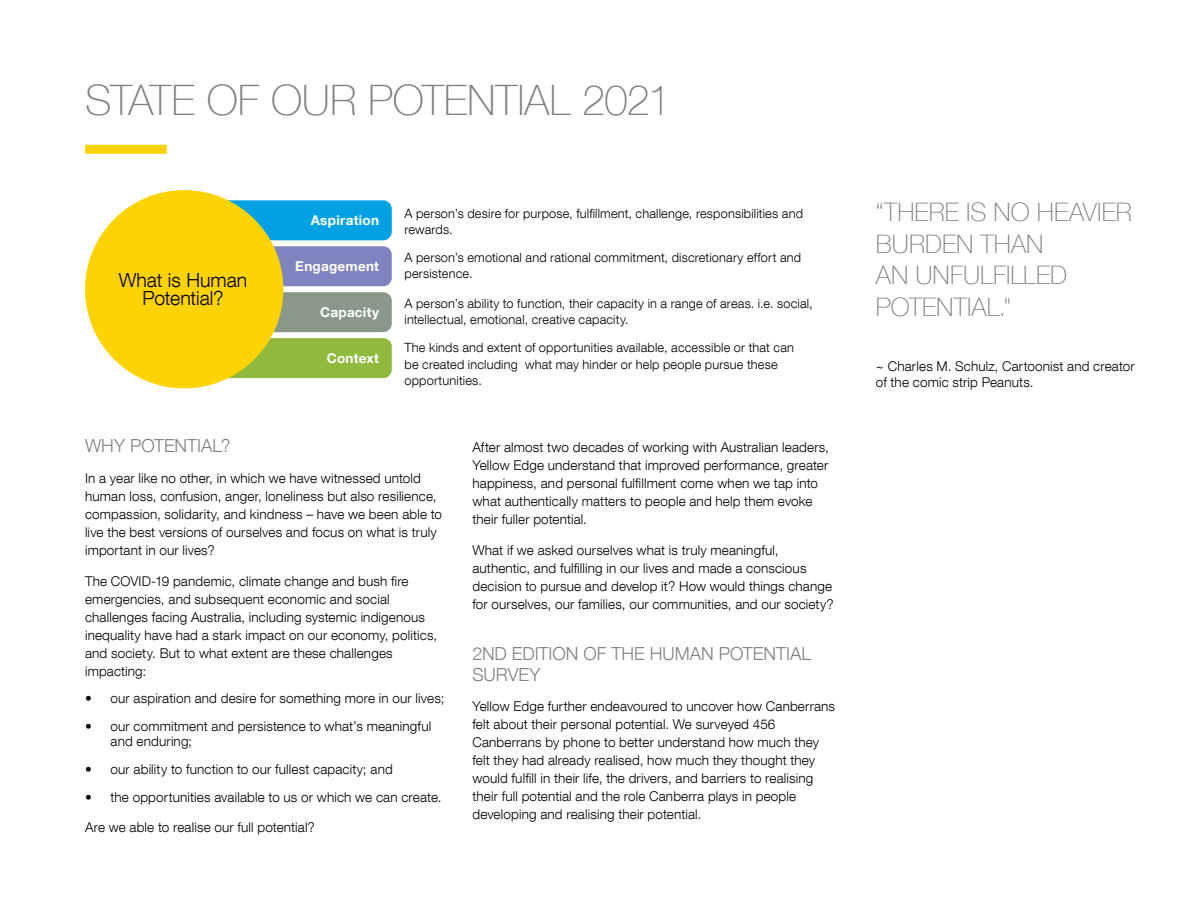
<style>
.page{position:relative;width:1200px;height:900px;background:#fff}
.page>*{position:absolute;margin:0;border:0;box-sizing:border-box;transform-origin:0 0}
.Heading_1{font:100 42px "Helvetica Neue LT Com";letter-spacing:-.005em;color:#808080}
.t1{font:100 25.5px/31.5px "Helvetica Neue LT Com";letter-spacing:.005em;color:#808080}
.Table_heading{font:300 19.5px/18px "Helvetica Neue LT Com";color:#000;text-align:center}
.Heading_2{font:300 18px/21px "Helvetica Neue LT Com";color:#808080}
.Text{font:300 13.5px/18px "Helvetica Neue LT Com";letter-spacing:.01em;color:#000}
.Table_heading-2{font:700 13.5px "Helvetica Neue LT Com";letter-spacing:.02em;color:#fff}
.Table_text{font:300 12.75px/16.5px "Helvetica Neue LT Com";letter-spacing:.015em;color:#000}
</style>
<div class="page">
<div style="left:85px;top:145px;width:82px;height:9px;background:#fed304"></div>
<div style="left:166px;top:200px;width:226px;height:40px;background:#00a1e3;border-radius:9px"></div>
<div style="left:166px;top:292px;width:226px;height:40px;background:#89988a;border-radius:9px"></div>
<div style="left:166px;top:246px;width:226px;height:40px;background:#7f84c0;border-radius:9px"></div>
<div style="left:166px;top:338px;width:226px;height:40px;background:#90b93d;border-radius:9px"></div>
<div style="left:85px;top:190px;width:198px;height:198px;background:#fed304;border-radius:50%"></div>
<p class="Heading_1" style="left:85px;top:75px;width:588px">STATE OF OUR POTENTIAL 2021</p>
<p class="Table_heading" style="left:119px;top:271px;width:130px">What is Human<br>Potential?</p>
<p class="Table_heading-2" style="left:311px;top:212px;width:70px">Aspiration</p>
<p class="Table_heading-2" style="left:295px;top:258px;width:85px">Engagement</p>
<p class="Table_heading-2" style="left:320px;top:304px;width:60px">Capacity</p>
<p class="Table_heading-2" style="left:327px;top:350px;width:54px">Context</p>
<p class="Table_text" style="left:405px;top:205px;width:400px">A person’s desire for purpose, fulfillment, challenge, responsibilities and rewards.</p>
<p class="Table_text" style="left:405px;top:249px;width:398px">A person’s emotional and rational commitment, discretionary effort and persistence.</p>
<p class="Table_text" style="left:405px;top:295px;width:410px">A person’s ability to function, their capacity in a range of areas. i.e. social, intellectual, emotional, creative capacity.</p>
<p class="Table_text" style="left:405px;top:339px;width:391px">The kinds and extent of opportunities available, accessible or that can be created including what may hinder or help people pursue these opportunities.</p>
<p class="Heading_2" style="left:85px;top:435px;width:147px">WHY POTENTIAL?</p>
<p class="Text" style="left:85px;top:469px;width:359px">In a year like no other, in which we have witnessed untold human loss, confusion, anger, loneliness but also resilience, compassion, solidarity, and kindness – have we been able to live the best versions of ourselves and focus on what is truly important in our lives?</p>
<p class="Text" style="left:85px;top:571px;width:354px">The COVID-19 pandemic, climate change and bush fire emergencies, and subsequent economic and social challenges facing Australia, including systemic indigenous inequality have had a stark impact on our economy, politics, and society. But to what extent are these challenges impacting:</p>
<p class="Text" style="left:85px;top:689px;width:361px">• our aspiration and desire for something more in our lives;</p>
<p class="Text" style="left:111px;top:719px;width:322px;line-height:15px;text-indent:-26px">• our commitment and persistence to what’s meaningful and enduring;</p>
<p class="Text" style="left:85px;top:760px;width:309px">• our ability to function to our fullest capacity; and</p>
<p class="Text" style="left:85px;top:788px;width:358px">• the opportunities available to us or which we can create.</p>
<p class="Text" style="left:85px;top:818px;width:231px">Are we able to realise our full potential?</p>
<p class="Text" style="left:472px;top:438px;width:358px">After almost two decades of working with Australian leaders, Yellow Edge understand that improved performance, greater happiness, and personal fulfillment come when we tap into what authentically matters to people and help them evoke their fuller potential.</p>
<p class="Text" style="left:472px;top:541px;width:363px">What if we asked ourselves what is truly meaningful, authentic, and fulfilling in our lives and made a conscious decision to pursue and develop it? How would things change for ourselves, our families, our communities, and our society?</p>
<p class="Heading_2" style="left:472px;top:642px;width:340px">2ND EDITION OF THE HUMAN POTENTIAL<br>SURVEY</p>
<p class="Text" style="left:472px;top:697px;width:364px">Yellow Edge further endeavoured to uncover how Canberrans felt about their personal potential. We surveyed 456<br>Canberrans by phone to better understand how much they felt they had already realised, how much they thought they would fulfill in their life, the drivers, and barriers to realising their full potential and the role Canberra plays in people developing and realising their potential.</p>
<p class="t1" style="left:876px;top:196px;width:257px">“THERE IS NO HEAVIER<br>BURDEN THAN<br>AN UNFULFILLED<br>POTENTIAL."</p>
<p class="Text" style="left:876px;top:357px;width:260px;line-height:16.5px">~ Charles M. Schulz, Cartoonist and creator of the comic strip Peanuts.</p>
</div>
